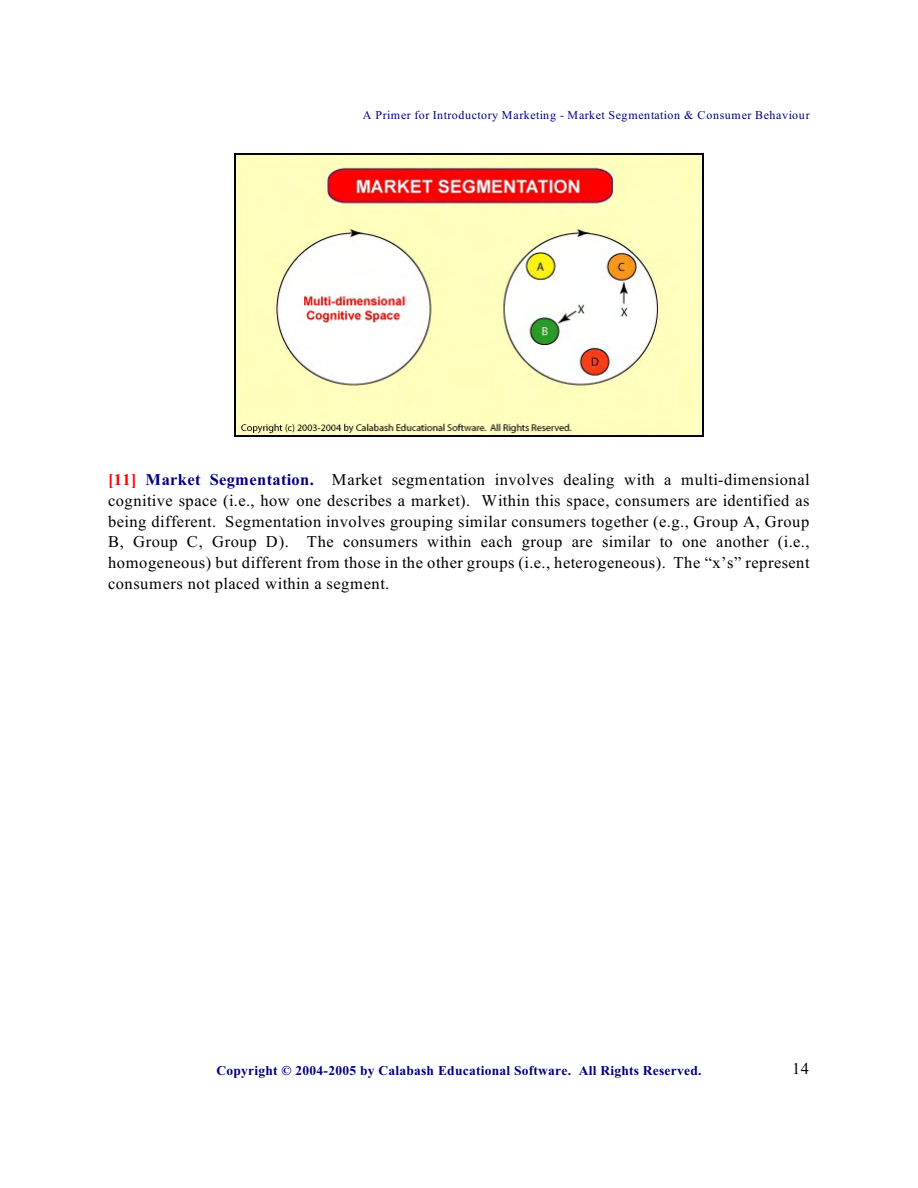
<style>
.page{position:relative;width:918px;height:1188px;background:#fff}
.page>*{position:absolute;margin:0;border:0;box-sizing:border-box;transform-origin:0 0}
.t1{font:16.5px/20.7px "Times New Roman";letter-spacing:.03em;color:#000;text-align:justify}
.t2{font:700 13.5px "Times New Roman";letter-spacing:.02em;color:#000080}
.t3{font:12px "Times New Roman";letter-spacing:.045em;color:#000080}
.s1{font-weight:700;color:#f00}
.s2{font-weight:700;color:#000080}
</style>
<div class="page">
<img style="left:234px;top:153px;width:470px;height:284px">
<p class="t3" style="left:363px;top:110px;width:448px">A Primer for Introductory Marketing - Market Segmentation &amp; Consumer Behaviour</p>
<p class="t1" style="left:108px;top:471px;width:703px"><span class="s1">[11]</span> <span class="s2">Market Segmentation.</span> Market segmentation involves dealing with a multi-dimensional cognitive space (i.e., how one describes a market). Within this space, consumers are identified as being different. Segmentation involves grouping similar consumers together (e.g., Group A, Group B, Group C, Group D). The consumers within each group are similar to one another (i.e., homogeneous) but different from those in the other groups (i.e., heterogeneous). The “x’s” represent consumers not placed within a segment.</p>
<p class="t2" style="left:216px;top:1066px;width:487px">Copyright © 2004-2005 by Calabash Educational Software. All Rights Reserved.</p>
<p class="t1" style="left:792px;top:1059px;width:19px">14</p>
</div>
